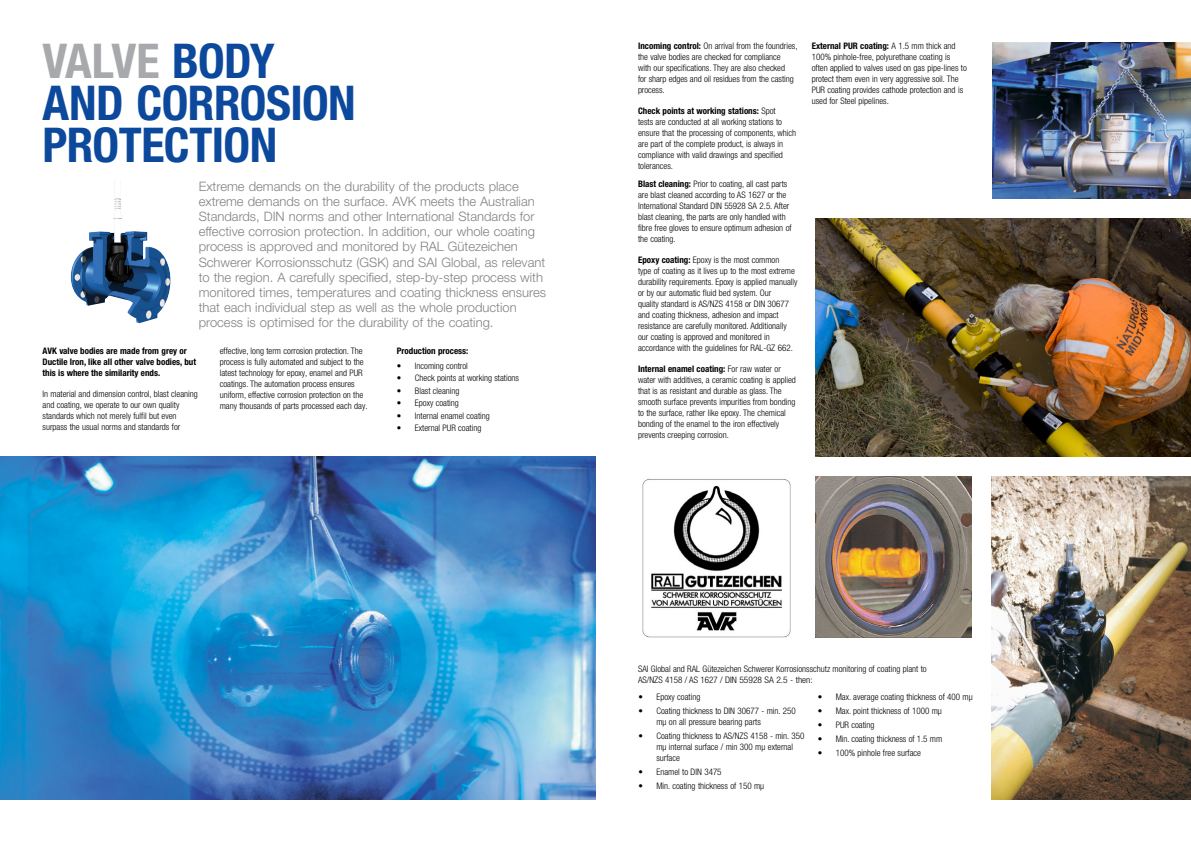
<style>
.page{position:relative;width:1191px;height:842px;background:#fff}
.page>*{position:absolute;margin:0;border:0;box-sizing:border-box;transform-origin:0 0}
.t1{font:700 condensed 48px/42px "Helvetica Neue LT Pro";letter-spacing:-.015em;color:#0c499c}
.t2{font:300 13px/15px "Helvetica Neue LT Pro";color:#808285}
.t3{font:300 condensed 9px/11px "Helvetica Neue LT Pro";color:#000}
.t4{font:700 condensed 9px/11px "Helvetica Neue LT Pro";color:#000}
.s1{color:#a7a9ac}
.s2{font-weight:700}
</style>
<div class="page">
<img style="left:0;top:456px;width:595px;height:343px">
<img style="left:71px;top:198px;width:99px;height:125px">
<img style="left:815px;top:218px;width:376px;height:238px">
<img style="left:815px;top:476px;width:156px;height:162px">
<img style="left:991px;top:476px;width:200px;height:323px">
<img style="left:992px;top:43px;width:199px;height:155px">
<img style="left:642px;top:479px;width:149px;height:159px">
<h1 class="t1" style="left:43px;top:39px;width:234px"><span class="s1">Valve</span> body and</h1>
<h1 class="t1" style="left:136px;top:81px;width:27px">corros</h1>
<h1 class="t1" style="left:290px;top:81px;width:38px">ion</h1>
<h1 class="t1" style="left:43px;top:123px;width:25px">protect</h1>
<h1 class="t1" style="left:212px;top:123px;width:38px">ion</h1>
<p class="t2" style="left:199px;top:179px;width:349px">Extreme demands on the durability of the products place extreme demands on the surface. AVK meets the Australian Standards, DIN norms and other International Standards for effective corrosion protection. In addition, our whole coating process is approved and monitored by RAL Gütezeichen Schwerer Korrosionsschutz (GSK) and SAI Global, as relevant to the region. A carefully specified, step-by-step process with monitored times, temperatures and coating thickness ensures that each individual step as well as the whole production process is optimised for the durability of the coating.</p>
<p class="t4" style="left:43px;top:345px;width:155px">AVK valve bodies are made from grey or<br>Ductile Iron, like all other valve bodies, but this is where the similarity ends.</p>
<p class="t3" style="left:43px;top:388px;width:157px">In material and dimension control, blast cleaning and coating, we operate to our own quality standards which not merely fulfil but even surpass the usual norms and standards for</p>
<p class="t3" style="left:220px;top:345px;width:149px">effective, long term corrosion protection. The process is fully automated and subject to the latest technology for epoxy, enamel and PUR coatings. The automation process ensures uniform, effective corrosion protection on the many thousands of parts processed each day.</p>
<p class="t4" style="left:397px;top:345px;width:73px">Production process:</p>
<p class="t3" style="left:397px;top:360px;width:73px">• Incoming control</p>
<p class="t3" style="left:397px;top:373px;width:124px">• Check points at working stations</p>
<p class="t3" style="left:397px;top:385px;width:64px">• Blast cleaning</p>
<p class="t3" style="left:397px;top:397px;width:64px">• Epoxy coating</p>
<p class="t3" style="left:397px;top:410px;width:94px">• Internal enamel coating</p>
<p class="t3" style="left:397px;top:422px;width:86px">• External PUR coating</p>
<p class="t3" style="left:638px;top:40px;width:161px"><span class="s2">Incoming control:</span> On arrival from the foundries, the valve bodies are checked for compliance<br>with our specifications. They are also checked<br>for sharp edges and oil residues from the casting process.</p>
<p class="t3" style="left:638px;top:105px;width:160px"><span class="s2">Check points at working stations:</span> Spot<br>tests are conducted at all working stations to ensure that the processing of components, which are part of the complete product, is always in compliance with valid drawings and specified tolerances.</p>
<p class="t3" style="left:638px;top:178px;width:155px"><span class="s2">Blast cleaning:</span> Prior to coating, all cast parts are blast cleaned according to AS 1627 or the International Standard DIN 55928 SA 2.5. After blast cleaning, the parts are only handled with fibre free gloves to ensure optimum adhesion of the coating.</p>
<p class="t3" style="left:638px;top:254px;width:161px"><span class="s2">Epoxy coating:</span> Epoxy is the most common<br>type of coating as it lives up to the most extreme durability requirements. Epoxy is applied manually or by our automatic fluid bed system. Our<br>quality standard is AS/NZS 4158 or DIN 30677 and coating thickness, adhesion and impact resistance are carefully monitored. Additionally our coating is approved and monitored in accordance with the guidelines for RAL-GZ 662.</p>
<p class="t3" style="left:638px;top:363px;width:159px"><span class="s2">Internal enamel coating:</span> For raw water or water with additives, a ceramic coating is applied that is as resistant and durable as glass. The smooth surface prevents impurities from bonding to the surface, rather like epoxy. The chemical bonding of the enamel to the iron effectively prevents creeping corrosion.</p>
<p class="t3" style="left:811px;top:40px;width:157px"><span class="s2">External PUR coating:</span> A 1.5 mm thick and 100% pinhole-free, polyurethane coating is often applied to valves used on gas pipe-lines to protect them even in very aggressive soil. The PUR coating provides cathode protection and is used for Steel pipelines.</p>
<p class="t3" style="left:638px;top:663px;width:290px">SAI Global and RAL Gütezeichen Schwerer Korrosionsschutz monitoring of coating plant to<br>AS/NZS 4158 / AS 1627 / DIN 55928 SA 2.5 - then:</p>
<p class="t3" style="left:638px;top:691px;width:64px">• Epoxy coating</p>
<p class="t3" style="left:656px;top:705px;width:141px;text-indent:-18px">• Coating thickness to DIN 30677 - min. 250 mµ on all pressure bearing parts</p>
<p class="t3" style="left:656px;top:730px;width:149px;text-indent:-18px">• Coating thickness to AS/NZS 4158 - min. 350 mµ internal surface / min 300 mµ external surface</p>
<p class="t3" style="left:638px;top:766px;width:85px">• Enamel to DIN 3475</p>
<p class="t3" style="left:638px;top:780px;width:127px">• Min. coating thickness of 150 mµ</p>
<p class="t3" style="left:817px;top:691px;width:156px">• Max. average coating thickness of 400 mµ</p>
<p class="t3" style="left:817px;top:705px;width:126px">• Max. point thickness of 1000 mµ</p>
<p class="t3" style="left:817px;top:719px;width:58px">• PUR coating</p>
<p class="t3" style="left:817px;top:733px;width:126px">• Min. coating thickness of 1.5 mm</p>
<p class="t3" style="left:817px;top:747px;width:105px">• 100% pinhole free surface</p>
</div>
